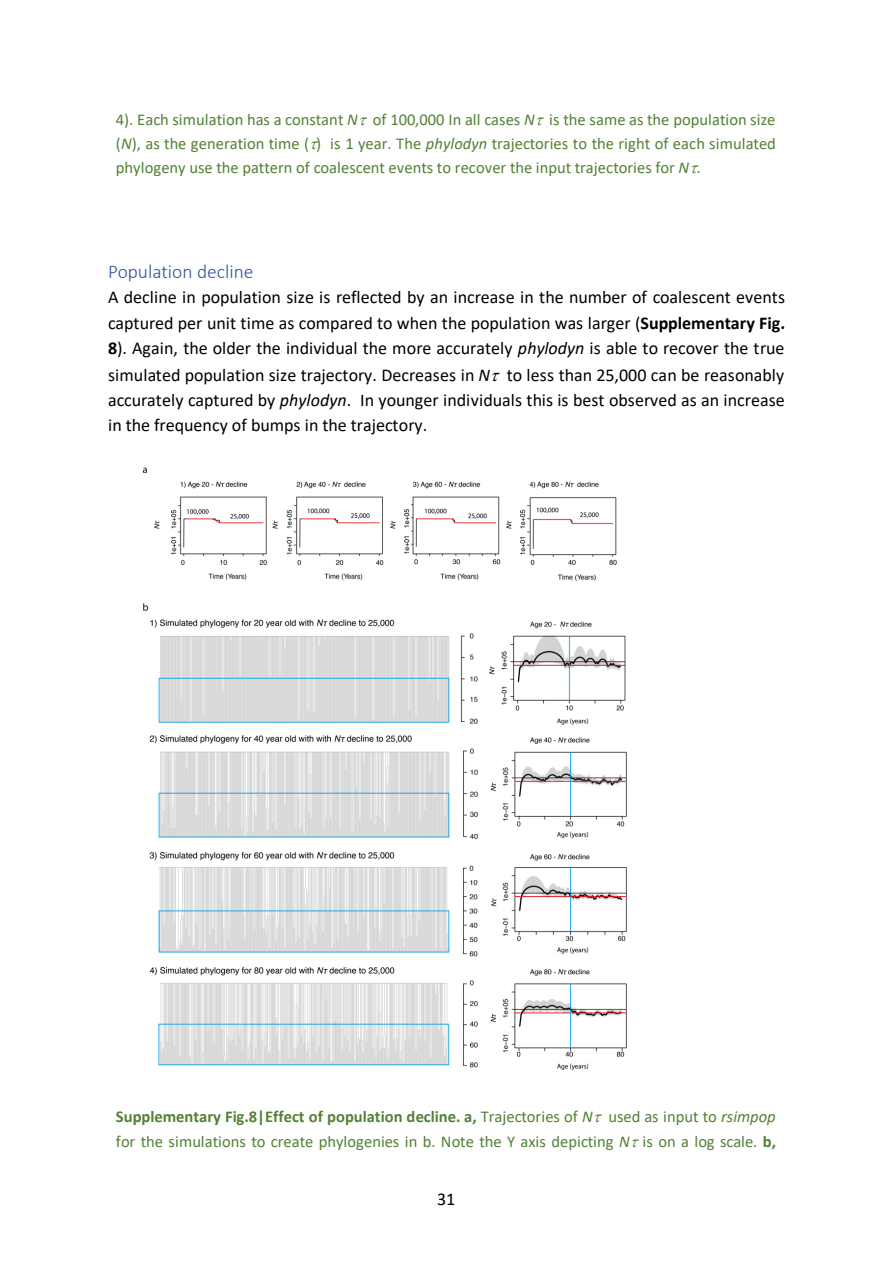
<style>
.page{position:relative;width:893px;height:1263px;background:#fff}
.page>*{position:absolute;margin:0;border:0;box-sizing:border-box;transform-origin:0 0}
.t1{font:300 19.5px "Calibri";color:#2f5496}
.t2{font:18px/25.5px "Calibri";color:#000;text-align:justify}
.t3{font:16.5px/24.2px "Calibri";color:#538135;text-align:justify}
.s1{font-style:italic}
.s2{font-weight:700}
</style>
<div class="page">
<img style="left:142px;top:467px;width:484px;height:604px">
<p class="t3" style="left:116px;top:107px;width:661px">4). Each simulation has a constant <span class="s1">N</span>▼of 100,000 In all cases <span class="s1">N</span>▼is the same as the population size (<span class="s1">N</span>), as the generation time (▼) is 1 year. The <span class="s1">phylodyn</span> trajectories to the right of each simulated phylogeny use the pattern of coalescent events to recover the input trajectories for <span class="s1">N</span>▼.</p>
<p class="t1" style="left:108px;top:259px;width:147px">Population decline</p>
<p class="t2" style="left:108px;top:285px;width:678px">A decline in population size is reflected by an increase in the number of coalescent events captured per unit time as compared to when the population was larger (<span class="s2">Supplementary Fig.<br>8</span>). Again, the older the individual the more accurately <span class="s1">phylodyn</span> is able to recover the true simulated population size trajectory. Decreases in <span class="s1">N</span>▼to less than 25,000 can be reasonably accurately captured by <span class="s1">phylodyn</span>. In younger individuals this is best observed as an increase in the frequency of bumps in the trajectory.</p>
<p class="t3" style="left:116px;top:1105px;width:661px"><span class="s2">Supplementary Fig.8|Effect of population decline. a,</span> Trajectories of <span class="s1">N</span>▼ used as input to <span class="s1">rsimpop </span>for the simulations to create phylogenies in b. Note the Y axis depicting <span class="s1">N</span>▼is on a log scale. <span class="s2">b,</span></p>
<p class="t2" style="left:437px;top:1186px;width:20px">31</p>
</div>
